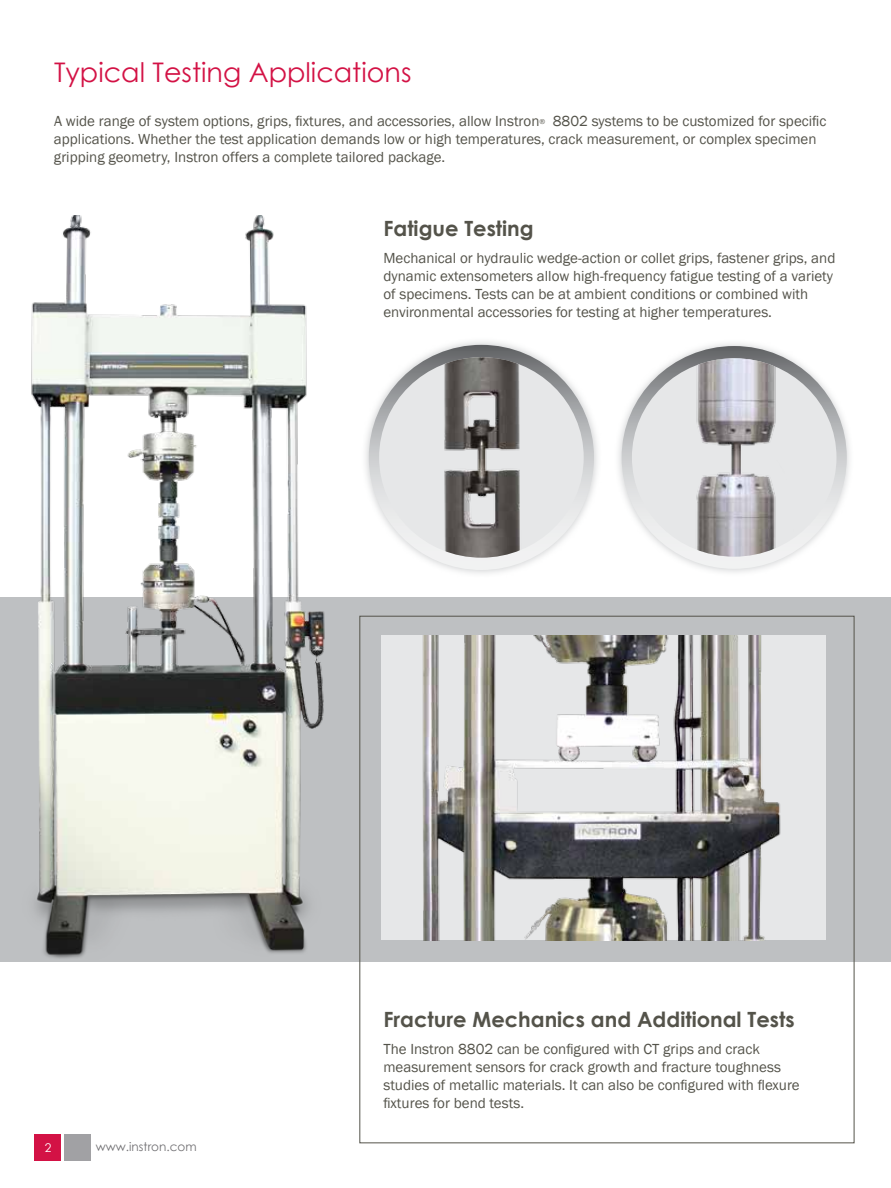
<style>
.page{position:relative;width:891px;height:1188px;background:#fff}
.page>*{position:absolute;margin:0;border:0;box-sizing:border-box;transform-origin:0 0}
.t1{font:27px "Century Gothic";color:#d31245}
.t2{font:700 21px "Century Gothic";color:#54534a}
.t3{font:15px/18px "Franklin Gothic";color:#54534a}
.t4{font:12px "Century Gothic";color:#717073}
.t5{font:12px "Century Gothic";color:#fff}
.s1{font-size:7.5px}
</style>
<div class="page">
<div style="left:34px;top:1134px;width:28px;height:27px;background:#d31245"></div>
<div style="left:64px;top:1134px;width:27px;height:27px;background:#a1a1a4"></div>
<div style="left:0;top:598px;width:891px;height:364px;background:#bec0c2"></div>
<img style="left:0;top:216px;width:420px;height:784px">
<div style="left:373px;top:628px;width:461px;height:320px;background:#bec0c2"></div>
<img style="left:381px;top:635px;width:445px;height:305px">
<div style="left:361px;top:337px;width:241px;height:241px;background:#bec0c2;opacity:.75"></div>
<svg style="left:369px;top:345px;width:225px;height:225px"></svg>
<img style="left:379px;top:357px;width:205px;height:201px">
<svg style="left:622px;top:346px;width:225px;height:223px"></svg>
<img style="left:632px;top:358px;width:205px;height:199px">
<h1 class="t1" style="left:54px;top:53px;width:359px">Typical Testing Applications</h1>
<p class="t3" style="left:54px;top:112px;width:774px">A wide range of system options, grips, fixtures, and accessories, allow Instron<span class="s1">®</span> 8802 systems to be customized for specific applications. Whether the test application demands low or high temperatures, crack measurement, or complex specimen gripping geometry, Instron offers a complete tailored package.</p>
<h2 class="t2" style="left:383px;top:212px;width:152px">Fatigue Testing</h2>
<p class="t3" style="left:383px;top:249px;width:454px">Mechanical or hydraulic wedge-action or collet grips, fastener grips, and dynamic extensometers allow high-frequency fatigue testing of a variety of specimens. Tests can be at ambient conditions or combined with environmental accessories for testing at higher temperatures.</p>
<p class="t5" style="left:45px;top:1139px;width:8px">2</p>
<p class="t4" style="left:96px;top:1138px;width:102px">www.instron.com</p>
<h2 class="t2" style="left:383px;top:1004px;width:413px">Fracture Mechanics and Additional Tests</h2>
<p class="t3" style="left:383px;top:1041px;width:418px">The Instron 8802 can be configured with CT grips and crack measurement sensors for crack growth and fracture toughness studies of metallic materials. It can also be configured with flexure fixtures for bend tests.</p>
</div>
